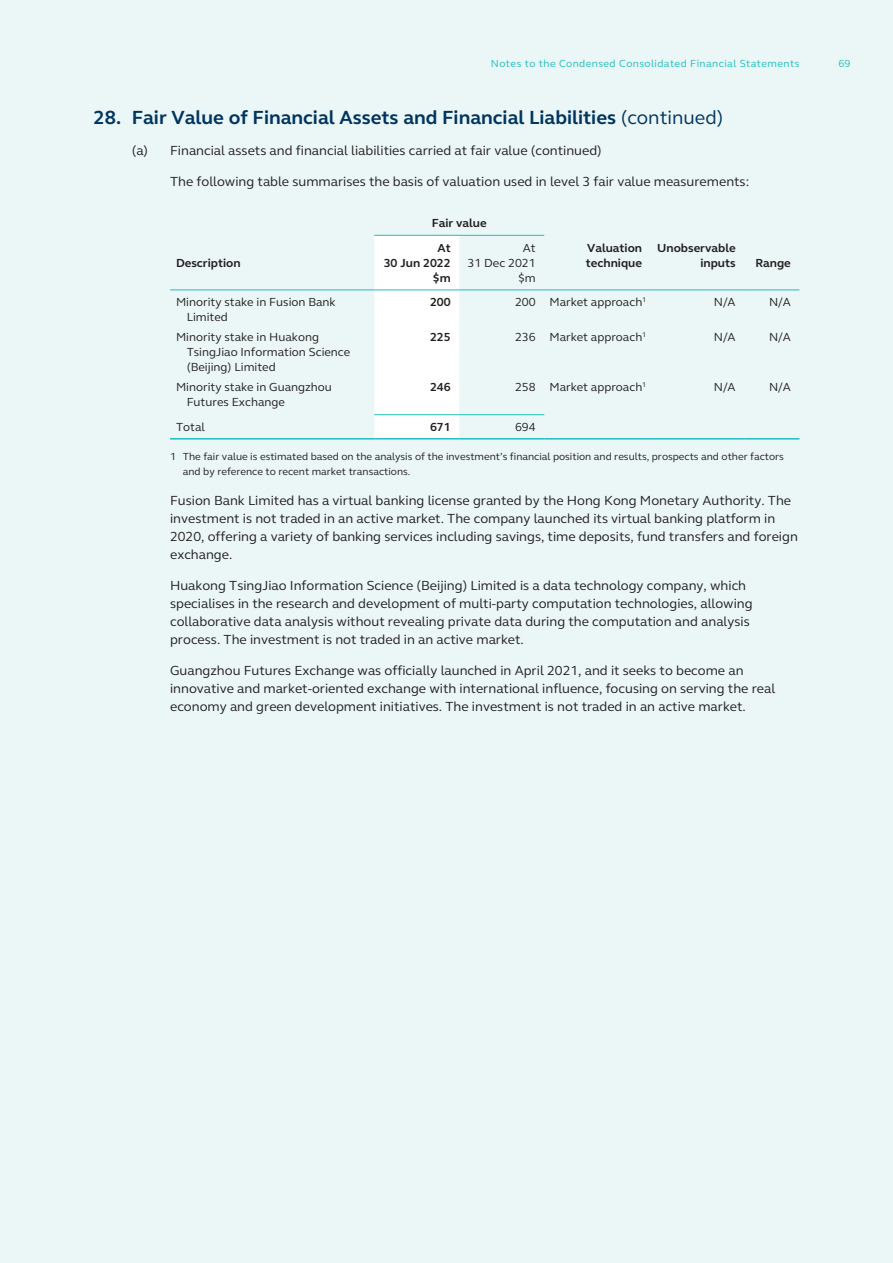
<style>
.page{position:relative;width:893px;height:1263px;background:#ebf6f6}
.page>*{position:absolute;margin:0;border:0;box-sizing:border-box;transform-origin:0 0}
.t1{font:700 19.5px "FS Elliot Pro";color:#003560}
.t2{font:13.5px/18px "FS Elliot Pro";color:#231f20}
.t3{font:12px/15px "FS Elliot Pro";color:#231f20}
.t4{font:700 12px/15px "FS Elliot Pro";color:#231f20;text-align:right}
.t5{font:10.5px/15px "FS Elliot Pro";color:#231f20}
.t6{font:10.5px "FS Elliot Pro";letter-spacing:.04em;color:#21bdbd}
.s1{font-weight:400}
</style>
<div class="page">
<div style="left:374px;top:236px;width:85px;height:202px;background:#fff"></div>
<hr style="left:374px;top:235px;width:170px;height:1px;background:#21bdbd">
<hr style="left:170px;top:290px;width:204px;height:1px;background:#21bdbd">
<hr style="left:374px;top:290px;width:85px;height:1px;background:#21bdbd">
<hr style="left:459px;top:290px;width:85px;height:1px;background:#21bdbd">
<hr style="left:544px;top:290px;width:111px;height:1px;background:#21bdbd">
<hr style="left:655px;top:290px;width:89px;height:1px;background:#21bdbd">
<hr style="left:744px;top:290px;width:55px;height:1px;background:#21bdbd">
<hr style="left:374px;top:414px;width:85px;height:1px;background:#21bdbd">
<hr style="left:459px;top:414px;width:85px;height:1px;background:#21bdbd">
<hr style="left:170px;top:438px;width:204px;height:2px;background:#21bdbd">
<hr style="left:374px;top:438px;width:85px;height:2px;background:#21bdbd">
<hr style="left:459px;top:438px;width:85px;height:2px;background:#21bdbd">
<hr style="left:544px;top:438px;width:111px;height:2px;background:#21bdbd">
<hr style="left:655px;top:438px;width:89px;height:2px;background:#21bdbd">
<hr style="left:744px;top:438px;width:55px;height:2px;background:#21bdbd">
<p class="t6" style="left:491px;top:57px;width:310px">Notes to the Condensed Consolidated Financial Statements</p>
<p class="t6" style="left:838px;top:57px;width:14px">69</p>
<h1 class="t1" style="left:94px;top:105px;width:631px">28. Fair Value of Financial Assets and Financial Liabilities <span class="s1">(continued)</span></h1>
<p class="t2" style="left:132px;top:141px;width:471px">(a) Financial assets and financial liabilities carried at fair value (continued)</p>
<p class="t2" style="left:170px;top:172px;width:581px">The following table summarises the basis of valuation used in level 3 fair value measurements:</p>
<p class="t4" style="left:432px;top:215px;width:57px">Fair value</p>
<p class="t4" style="left:176px;top:255px;width:66px">Description</p>
<p class="t4" style="left:384px;top:240px;width:69px">At<br>30 Jun 2022</p>
<p class="t3" style="left:468px;top:240px;width:70px;text-align:right">At<br>31 Dec 2021</p>
<p class="t4" style="left:586px;top:240px;width:58px;text-align:left">Valuation technique</p>
<p class="t4" style="left:657px;top:240px;width:80px">Unobservable inputs</p>
<p class="t4" style="left:433px;top:270px;width:19px">$m</p>
<p class="t3" style="left:518px;top:270px;width:19px">$m</p>
<p class="t4" style="left:755px;top:255px;width:37px">Range</p>
<p class="t3" style="left:187px;top:294px;width:151px;text-indent:-11px">Minority stake in Fusion Bank<br>Limited</p>
<p class="t4" style="left:430px;top:294px;width:22px">200</p>
<p class="t3" style="left:515px;top:294px;width:133px">200 Market approach<sup>1</sup></p>
<p class="t3" style="left:714px;top:294px;width:23px">N/A</p>
<p class="t3" style="left:769px;top:294px;width:23px">N/A</p>
<p class="t3" style="left:187px;top:329px;width:165px;text-indent:-11px">Minority stake in Huakong<br>TsingJiao Information Science (Beijing) Limited</p>
<p class="t4" style="left:430px;top:329px;width:22px">225</p>
<p class="t3" style="left:515px;top:329px;width:133px">236 Market approach<sup>1</sup></p>
<p class="t3" style="left:714px;top:329px;width:23px">N/A</p>
<p class="t3" style="left:769px;top:329px;width:23px">N/A</p>
<p class="t3" style="left:187px;top:379px;width:147px;text-indent:-11px">Minority stake in Guangzhou<br>Futures Exchange</p>
<p class="t4" style="left:430px;top:380px;width:22px">246</p>
<p class="t3" style="left:515px;top:379px;width:133px">258 Market approach<sup>1</sup></p>
<p class="t3" style="left:714px;top:379px;width:23px">N/A</p>
<p class="t3" style="left:769px;top:379px;width:23px">N/A</p>
<p class="t3" style="left:176px;top:419px;width:30px">Total</p>
<p class="t4" style="left:430px;top:419px;width:22px">671</p>
<p class="t3" style="left:515px;top:419px;width:22px">694</p>
<p class="t5" style="left:183px;top:448px;width:603px;text-indent:-13px">1 The fair value is estimated based on the analysis of the investment’s financial position and results, prospects and other factors and by reference to recent market transactions.</p>
<p class="t2" style="left:170px;top:491px;width:629px">Fusion Bank Limited has a virtual banking license granted by the Hong Kong Monetary Authority. The investment is not traded in an active market. The company launched its virtual banking platform in 2020, offering a variety of banking services including savings, time deposits, fund transfers and foreign exchange.</p>
<p class="t2" style="left:170px;top:576px;width:584px">Huakong TsingJiao Information Science (Beijing) Limited is a data technology company, which specialises in the research and development of multi-party computation technologies, allowing collaborative data analysis without revealing private data during the computation and analysis process. The investment is not traded in an active market.</p>
<p class="t2" style="left:170px;top:661px;width:607px">Guangzhou Futures Exchange was officially launched in April 2021, and it seeks to become an innovative and market-oriented exchange with international influence, focusing on serving the real economy and green development initiatives. The investment is not traded in an active market.</p>
</div>
